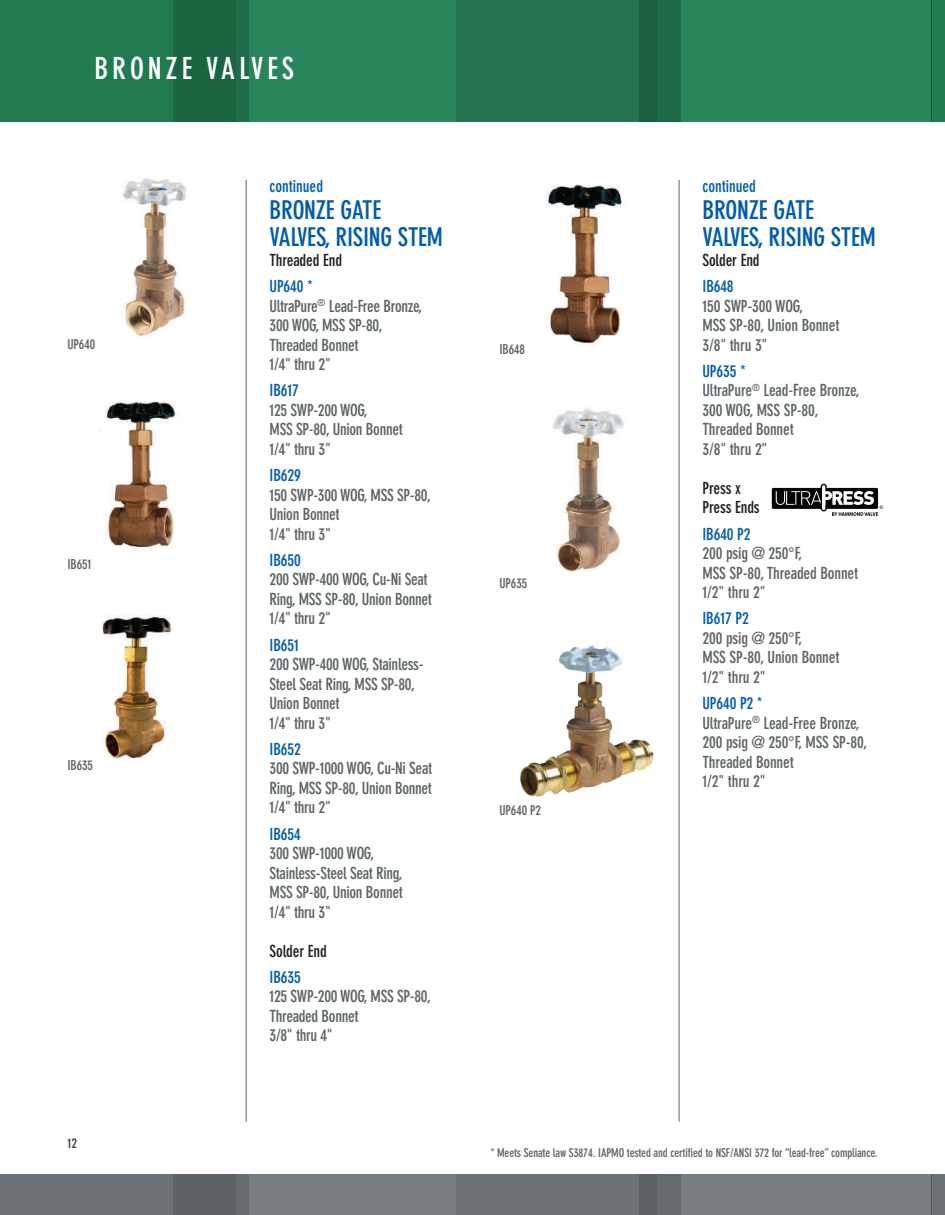
<style>
.page{position:relative;width:945px;height:1215px;background:#fff}
.page>*{position:absolute;margin:0;border:0;box-sizing:border-box;transform-origin:0 0}
.t1{font:700 condensed 30px "DIN Neuzeit Grotesk";letter-spacing:.13em;color:#fff}
.t2{font:700 condensed 25.5px/27px "DIN Neuzeit Grotesk";letter-spacing:-.01em;color:#015dab}
.t3{font:700 condensed 16.5px/19.5px "DIN Neuzeit Grotesk";letter-spacing:-.02em;color:#5d6467}
.t4{font:700 condensed 16.5px "DIN Neuzeit Grotesk";letter-spacing:-.01em;color:#015dab}
.t5{font:700 condensed 16.5px/19.5px "DIN Neuzeit Grotesk";letter-spacing:-.01em;color:#231f20}
.t6{font:700 condensed 13.5px "DIN Neuzeit Grotesk";letter-spacing:-.01em;color:#5d6467}
.t7{font:700 condensed 13.5px "DIN Neuzeit Grotesk";color:#3e3e3f}
.t8{font:700 condensed 12px "DIN Neuzeit Grotesk";letter-spacing:-.01em;color:#5d6467}
.s1{color:#015dab}
</style>
<div class="page">
<div style="left:0;top:1174px;width:932px;height:41px;background:#777c7f"></div>
<div style="left:0;top:1174px;width:236px;height:41px;background:#6a7073"></div>
<div style="left:173px;top:1174px;width:76px;height:41px;background:#5d6467"></div>
<div style="left:456px;top:1174px;width:201px;height:41px;background:#6c7174"></div>
<div style="left:640px;top:1174px;width:41px;height:41px;background:#656b6d"></div>
<div style="left:932px;top:1174px;width:13px;height:41px;background:#6a7073"></div>
<div style="left:0;top:0;width:932px;height:122px;background:#29865b"></div>
<div style="left:0;top:0;width:236px;height:122px;background:#227a4f"></div>
<div style="left:173px;top:0;width:76px;height:122px;background:#1b6541"></div>
<div style="left:456px;top:0;width:201px;height:122px;background:#23744f"></div>
<div style="left:640px;top:0;width:41px;height:122px;background:linear-gradient(to right,#1a5b3d,#20704b)"></div>
<div style="left:932px;top:0;width:13px;height:122px;background:#227a4f"></div>
<hr style="left:246px;top:180px;width:1px;height:942px;background:#5d6467">
<hr style="left:679px;top:180px;width:1px;height:942px;background:#5d6467">
<img style="left:546px;top:184px;width:77px;height:163px">
<img style="left:520px;top:645px;width:134px;height:152px">
<img style="left:552px;top:408px;width:72px;height:164px">
<img style="left:101px;top:615px;width:71px;height:144px">
<img style="left:123px;top:178px;width:64px;height:158px">
<img style="left:99px;top:401px;width:77px;height:149px">
<svg style="left:772px;top:484px;width:111px;height:32px"></svg>
<h1 class="t1" style="left:94px;top:51px;width:201px">BRONZE VALVES</h1>
<p class="t6" style="left:68px;top:337px;width:29px">UP640</p>
<p class="t6" style="left:68px;top:556px;width:25px">IB651</p>
<p class="t6" style="left:68px;top:758px;width:27px">IB635</p>
<p class="t7" style="left:68px;top:1135px;width:11px">12</p>
<p class="t4" style="left:270px;top:177px;width:55px">continued</p>
<h2 class="t2" style="left:270px;top:197px;width:175px">BRONZE GATE<br>VALVES, RISING STEM</h2>
<p class="t5" style="left:270px;top:250px;width:74px">Threaded End</p>
<p class="t3" style="left:270px;top:277px;width:154px"><span class="s1">UP640 *<br></span>UltraPure<sup>®</sup> Lead-Free Bronze,<br>300 WOG, MSS SP-80,<br>Threaded Bonnet<br>1/4" thru 2"</p>
<p class="t4" style="left:270px;top:381px;width:31px">IB617</p>
<p class="t3" style="left:270px;top:400px;width:135px">125 SWP-200 WOG,<br>MSS SP-80, Union Bonnet<br>1/4" thru 3"</p>
<p class="t4" style="left:270px;top:466px;width:33px">IB629</p>
<p class="t3" style="left:270px;top:485px;width:163px">150 SWP-300 WOG, MSS SP-80,<br>Union Bonnet<br>1/4" thru 3"</p>
<p class="t4" style="left:270px;top:550px;width:33px">IB650</p>
<p class="t3" style="left:270px;top:570px;width:164px">200 SWP-400 WOG, Cu-Ni Seat<br>Ring, MSS SP-80, Union Bonnet<br>1/4" thru 2"</p>
<p class="t4" style="left:270px;top:635px;width:31px">IB651</p>
<p class="t3" style="left:270px;top:655px;width:155px">200 SWP-400 WOG, Stainless-<br>Steel Seat Ring, MSS SP-80,<br>Union Bonnet<br>1/4" thru 3"</p>
<p class="t4" style="left:270px;top:740px;width:33px">IB652</p>
<p class="t3" style="left:270px;top:759px;width:164px;text-align:justify">300 SWP-1000 WOG, Cu-Ni Seat Ring, MSS SP-80, Union Bonnet 1/4" thru 2"</p>
<p class="t4" style="left:270px;top:824px;width:33px">IB654</p>
<p class="t3" style="left:270px;top:844px;width:135px">300 SWP-1000 WOG,<br>Stainless-Steel Seat Ring,<br>MSS SP-80, Union Bonnet<br>1/4" thru 3"</p>
<p class="t5" style="left:270px;top:941px;width:59px">Solder End</p>
<p class="t4" style="left:270px;top:968px;width:33px">IB635</p>
<p class="t3" style="left:270px;top:987px;width:163px">125 SWP-200 WOG, MSS SP-80,<br>Threaded Bonnet<br>3/8" thru 4"</p>
<p class="t6" style="left:500px;top:342px;width:27px">IB648</p>
<p class="t6" style="left:500px;top:575px;width:29px">UP635</p>
<p class="t6" style="left:500px;top:803px;width:43px">UP640 P2</p>
<p class="t4" style="left:703px;top:177px;width:55px">continued</p>
<h2 class="t2" style="left:703px;top:197px;width:175px">BRONZE GATE<br>VALVES, RISING STEM</h2>
<p class="t5" style="left:703px;top:250px;width:59px">Solder End</p>
<p class="t4" style="left:703px;top:277px;width:33px">IB648</p>
<p class="t3" style="left:703px;top:296px;width:138px">150 SWP-300 WOG,<br>MSS SP-80, Union Bonnet<br>3/8" thru 3"</p>
<p class="t3" style="left:703px;top:361px;width:159px"><span class="s1">UP635 *<br></span>UltraPure<sup>®</sup> Lead-Free Bronze,<br>300 WOG, MSS SP-80,<br>Threaded Bonnet<br>3/8" thru 2"</p>
<p class="t5" style="left:703px;top:479px;width:59px">Press x<br>Press Ends</p>
<p class="t4" style="left:703px;top:524px;width:50px">IB640 P2</p>
<p class="t3" style="left:703px;top:544px;width:157px">200 psig @ 250°F,<br>MSS SP-80, Threaded Bonnet<br>1/2" thru 2"</p>
<p class="t4" style="left:703px;top:609px;width:48px">IB617 P2</p>
<p class="t3" style="left:703px;top:629px;width:138px">200 psig @ 250°F,<br>MSS SP-80, Union Bonnet<br>1/2" thru 2"</p>
<p class="t3" style="left:703px;top:694px;width:167px"><span class="s1">UP640 P2 *<br></span>UltraPure<sup>®</sup> Lead-Free Bronze,<br>200 psig @ 250°F, MSS SP-80,<br>Threaded Bonnet<br>1/2" thru 2"</p>
<p class="t8" style="left:490px;top:1145px;width:389px">* Meets Senate law S3874. IAPMO tested and certified to NSF/ANSI 372 for “lead-free” compliance.</p>
</div>
